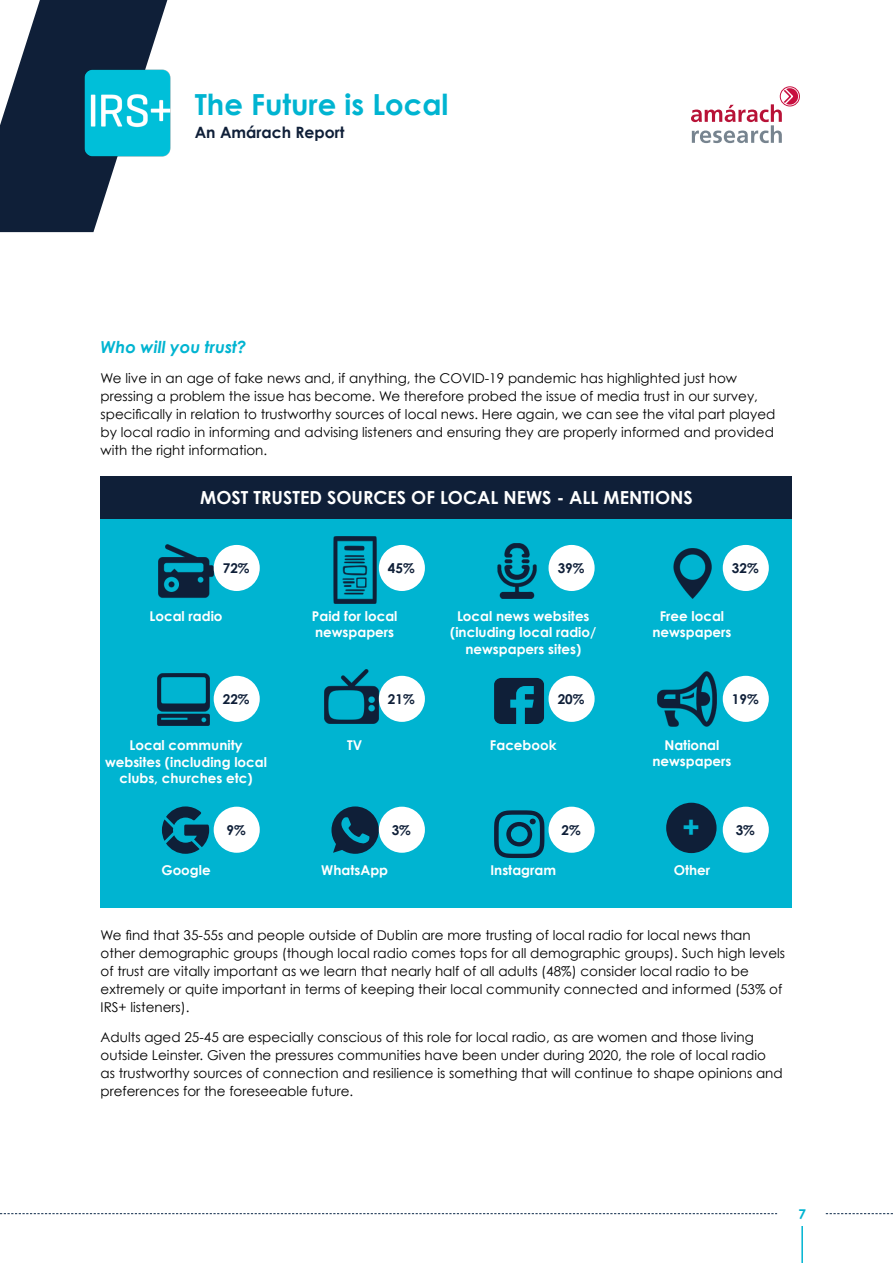
<style>
.page{position:relative;width:893px;height:1263px;background:#fff}
.page>*{position:absolute;margin:0;border:0;box-sizing:border-box;transform-origin:0 0}
.t1{font:700 30px "Century Gothic";color:#00b4d1}
.t2{font:700 29.1px "Century Gothic";color:#00b4d1}
.t3{font:700 18px "Century Gothic";color:#fff}
.t4{font:italic 700 16.5px "Century Gothic";color:#00b4d1}
.t5{font:700 15.6px "Century Gothic";color:#0f1f38}
.t6{font:13.5px/18px "Century Gothic";color:#000}
.t7{font:700 13.5px/16.5px "Century Gothic";color:#fff;text-align:center}
.t8{font:700 13.5px "Century Gothic";color:#0f1f38}
.t9{font:700 13.5px "Century Gothic";color:#00b4d1}
</style>
<div class="page">
<hr style="left:801px;top:1226px;width:2px;height:37px;background:#00b4d1">
<svg style="left:0;top:0;width:168px;height:232px"></svg>
<div style="left:780px;top:86px;width:20px;height:20px;border:1px solid #c80f3f;border-radius:50%"></div>
<svg style="left:691px;top:88px;width:107px;height:55px"></svg>
<img style="left:81px;top:66px;width:90px;height:94px">
<svg style="left:0;top:1213px;width:777px;height:1px"></svg>
<svg style="left:826px;top:1213px;width:67px;height:1px"></svg>
<div style="left:101px;top:476px;width:691px;height:432px;background:#00b4d1"></div>
<div style="left:101px;top:476px;width:691px;height:43px;background:#0f1f38"></div>
<img style="left:158px;top:544px;width:56px;height:54px">
<img style="left:158px;top:674px;width:51px;height:51px">
<img style="left:333px;top:537px;width:55px;height:66px">
<img style="left:324px;top:669px;width:55px;height:55px">
<img style="left:673px;top:549px;width:39px;height:50px">
<img style="left:658px;top:671px;width:58px;height:56px">
<svg style="left:494px;top:678px;width:50px;height:46px"></svg>
<div style="left:666px;top:803px;width:50px;height:50px;background:#0f1f38;border-radius:50%"></div>
<svg style="left:162px;top:806px;width:47px;height:48px"></svg>
<svg style="left:331px;top:806px;width:48px;height:48px"></svg>
<img style="left:497px;top:543px;width:40px;height:56px">
<svg style="left:494px;top:810px;width:50px;height:48px"></svg>
<div style="left:214px;top:545px;width:46px;height:46px;background:#fff;border-radius:50%"></div>
<div style="left:214px;top:676px;width:46px;height:46px;background:#fff;border-radius:50%"></div>
<div style="left:214px;top:807px;width:46px;height:46px;background:#fff;border-radius:50%"></div>
<div style="left:379px;top:545px;width:46px;height:46px;background:#fff;border-radius:50%"></div>
<div style="left:379px;top:676px;width:46px;height:46px;background:#fff;border-radius:50%"></div>
<div style="left:379px;top:807px;width:46px;height:46px;background:#fff;border-radius:50%"></div>
<div style="left:549px;top:545px;width:46px;height:46px;background:#fff;border-radius:50%"></div>
<div style="left:549px;top:676px;width:46px;height:46px;background:#fff;border-radius:50%"></div>
<div style="left:549px;top:807px;width:46px;height:46px;background:#fff;border-radius:50%"></div>
<div style="left:723px;top:545px;width:46px;height:46px;background:#fff;border-radius:50%"></div>
<div style="left:723px;top:676px;width:46px;height:46px;background:#fff;border-radius:50%"></div>
<div style="left:723px;top:807px;width:46px;height:46px;background:#fff;border-radius:50%"></div>
<h2 class="t2" style="left:195px;top:87px;width:255px">The Future is Local</h2>
<p class="t5" style="left:195px;top:122px;width:151px">An Amárach Report</p>
<p class="t4" style="left:101px;top:336px;width:147px">Who will you trust?</p>
<p class="t6" style="left:101px;top:368px;width:676px">We live in an age of fake news and, if anything, the COVID-19 pandemic has highlighted just how pressing a problem the issue has become. We therefore probed the issue of media trust in our survey, specifically in relation to trustworthy sources of local news. Here again, we can see the vital part played by local radio in informing and advising listeners and ensuring they are properly informed and provided with the right information.</p>
<h3 class="t3" style="left:200px;top:486px;width:494px">MOST TRUSTED SOURCES OF LOCAL NEWS - ALL MENTIONS</h3>
<p class="t8" style="left:223px;top:560px;width:28px">72%</p>
<p class="t8" style="left:388px;top:560px;width:28px">45%</p>
<p class="t8" style="left:558px;top:560px;width:28px">39%</p>
<p class="t8" style="left:732px;top:560px;width:28px">32%</p>
<p class="t7" style="left:149px;top:607px;width:75px">Local radio</p>
<p class="t7" style="left:312px;top:607px;width:87px;text-align:left">Paid for local newspapers</p>
<p class="t7" style="left:450px;top:607px;width:148px">Local news websites (including local radio/ newspapers sites)</p>
<p class="t7" style="left:652px;top:607px;width:81px">Free local newspapers</p>
<p class="t8" style="left:223px;top:690px;width:28px">22%</p>
<p class="t8" style="left:388px;top:690px;width:28px">21%</p>
<p class="t8" style="left:558px;top:690px;width:28px">20%</p>
<p class="t8" style="left:732px;top:690px;width:28px">19%</p>
<p class="t7" style="left:105px;top:736px;width:164px">Local community websites (including local clubs, churches etc)</p>
<p class="t7" style="left:347px;top:736px;width:17px">TV</p>
<p class="t7" style="left:490px;top:736px;width:68px">Facebook</p>
<p class="t7" style="left:652px;top:736px;width:81px">National newspapers</p>
<p class="t8" style="left:227px;top:821px;width:21px">9%</p>
<p class="t8" style="left:392px;top:821px;width:21px">3%</p>
<p class="t8" style="left:561px;top:821px;width:21px">2%</p>
<h1 class="t1" style="left:682px;top:808px;width:19px">+</h1>
<p class="t8" style="left:736px;top:821px;width:21px">3%</p>
<p class="t7" style="left:161px;top:862px;width:51px">Google</p>
<p class="t7" style="left:321px;top:862px;width:68px">WhatsApp</p>
<p class="t7" style="left:490px;top:862px;width:67px">Instagram</p>
<p class="t7" style="left:674px;top:862px;width:38px">Other</p>
<p class="t6" style="left:101px;top:926px;width:686px">We find that 35-55s and people outside of Dublin are more trusting of local radio for local news than other demographic groups (though local radio comes tops for all demographic groups). Such high levels of trust are vitally important as we learn that nearly half of all adults (48%) consider local radio to be extremely or quite important in terms of keeping their local community connected and informed (53% of IRS+ listeners).</p>
<p class="t6" style="left:101px;top:1028px;width:684px">Adults aged 25-45 are especially conscious of this role for local radio, as are women and those living outside Leinster. Given the pressures communities have been under during 2020, the role of local radio as trustworthy sources of connection and resilience is something that will continue to shape opinions and preferences for the foreseeable future.</p>
<p class="t9" style="left:798px;top:1205px;width:9px">7</p>
</div>
